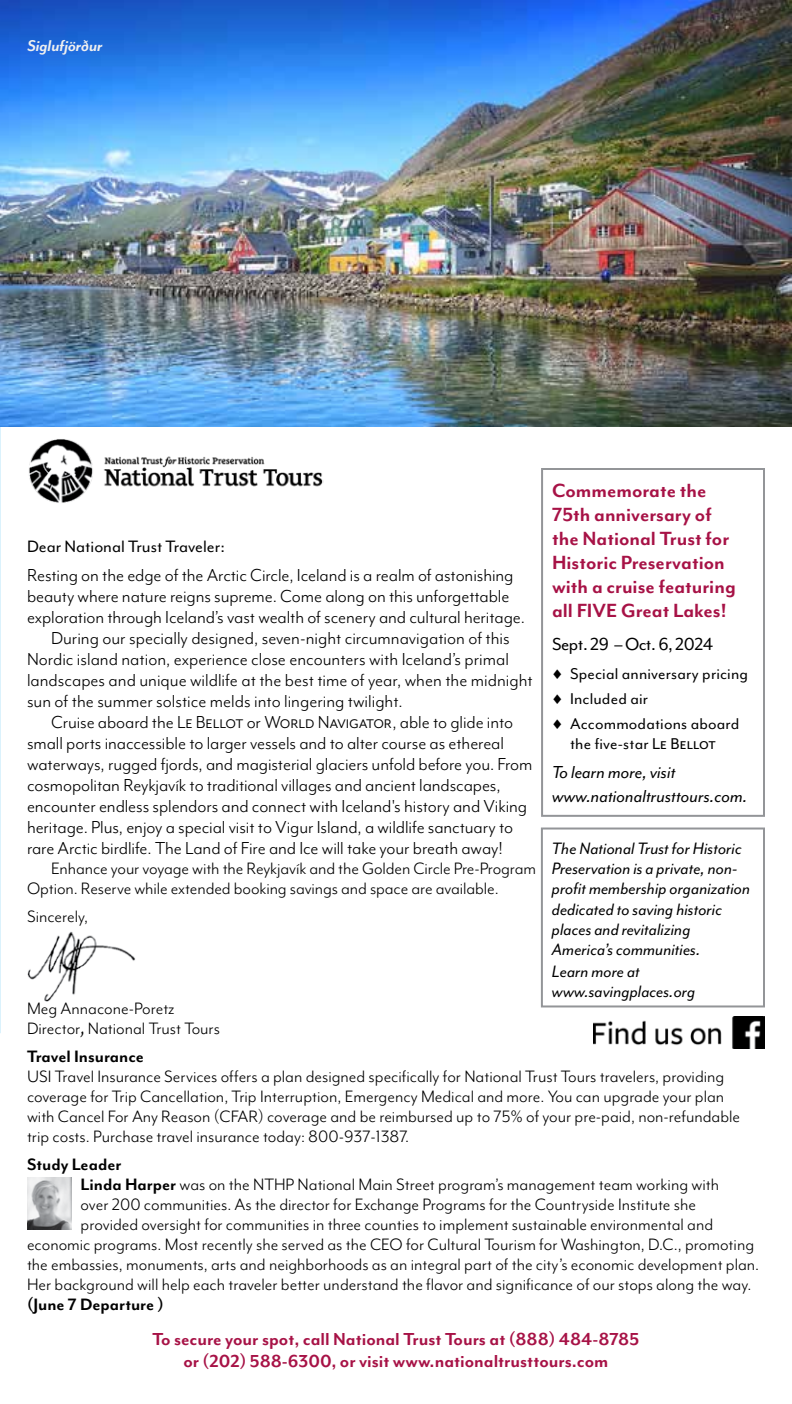
<style>
.page{position:relative;width:792px;height:1404px;background:#fff}
.page>*{position:absolute;margin:0;border:0;box-sizing:border-box;transform-origin:0 0}
.t1{font:700 22px/24px "Mr Eaves Mod OT";color:#a71246}
.t2{font:20px "Mr Eaves Mod OT";letter-spacing:-.005em;color:#000}
.t3{font:700 20px/22px "Mr Eaves Mod OT";color:#a71246;text-align:center}
.t4{font:italic 20px/24px "Mr Eaves Mod OT";color:#000}
.t5{font:20px "Mr Eaves Mod OT";letter-spacing:-.025em;color:#000}
.t6{font:19px/20px "Mr Eaves Mod OT";color:#000}
.t7{font:italic 19px/20px "Mr Eaves Mod OT";color:#000}
.t8{font:700 19px "Mr Eaves Mod OT";color:#000}
.t9{font:19px "Mr Eaves Mod OT";color:#000}
.t10{font:18px/24.6px "Mr Eaves Mod OT";letter-spacing:.01em;color:#000}
.t11{font:italic 700 18px "Mr Eaves Mod OT";letter-spacing:-.005em;color:#eff0f0}
.s1{font-family:"Arno Pro"}
.s2{font-weight:700}
</style>
<div class="page">
<img style="left:0;top:421px;width:1px;height:612px">
<img style="left:0;top:0;width:792px;height:427px">
<img style="left:27px;top:1177px;width:45px;height:52px">
<img style="left:27px;top:931px;width:108px;height:70px">
<img style="left:29px;top:439px;width:295px;height:64px">
<div style="left:541px;top:828px;width:224px;height:179px;border:2px solid #939598"></div>
<img style="left:594px;top:1016px;width:171px;height:32px">
<div style="left:541px;top:468px;width:224px;height:349px;border:2px solid #939598"></div>
<p class="t11" style="left:27px;top:40px;width:77px">Siglufjörður</p>
<p class="t9" style="left:27px;top:539px;width:199px">Dear National Trust Traveler:</p>
<p class="t2" style="left:27px;top:567px;width:488px">Resting on the edge of the Arctic Circle, Iceland is a realm of astonishing</p>
<p class="t2" style="left:27px;top:588px;width:484px">beauty where nature reigns supreme. Come along on this unforgettable</p>
<p class="t2" style="left:27px;top:609px;width:499px">exploration through Iceland’s vast wealth of scenery and cultural heritage.</p>
<p class="t2" style="left:51px;top:630px;width:460px">During our specially designed, seven-night circumnavigation of this</p>
<p class="t2" style="left:27px;top:651px;width:483px">Nordic island nation, experience close encounters with Iceland’s primal</p>
<p class="t2" style="left:27px;top:672px;width:507px">landscapes and unique wildlife at the best time of year, when the midnight</p>
<p class="t2" style="left:27px;top:693px;width:377px">sun of the summer solstice melds into lingering twilight.</p>
<p class="t2" style="left:51px;top:714px;width:464px">Cruise aboard the Le Bellot or World Navigator, able to glide into</p>
<p class="t2" style="left:27px;top:735px;width:479px">small ports inaccessible to larger vessels and to alter course as ethereal</p>
<p class="t2" style="left:27px;top:756px;width:507px">waterways, rugged fjords, and magisterial glaciers unfold before you. From</p>
<p class="t2" style="left:27px;top:777px;width:475px">cosmopolitan Reykjavík to traditional villages and ancient landscapes,</p>
<p class="t2" style="left:27px;top:798px;width:502px">encounter endless splendors and connect with Iceland's history and Viking</p>
<p class="t2" style="left:27px;top:819px;width:488px">heritage. Plus, enjoy a special visit to Vigur Island, a wildlife sanctuary to</p>
<p class="t2" style="left:27px;top:840px;width:477px">rare Arctic birdlife. The Land of Fire and Ice will take your breath away!</p>
<p class="t6" style="left:27px;top:860px;width:511px;text-indent:24px">Enhance your voyage with the Reykjavík and the Golden Circle Pre-Program<br>Option. Reserve while extended booking savings and space are available.</p>
<p class="t6" style="left:27px;top:908px;width:63px">Sincerely,</p>
<p class="t1" style="left:552px;top:480px;width:185px">Commemorate the<br>75th anniversary of the National Trust for<br>Historic Preservation with a cruise featuring all FIVE Great Lakes!</p>
<p class="t5" style="left:552px;top:636px;width:163px">Sept. 29 – Oct. 6, 2024</p>
<p class="t10" style="left:552px;top:663px;width:198px">♦ Special anniversary pricing ♦ Included air<br>♦ Accommodations aboard</p>
<p class="t10" style="left:570px;top:732px;width:147px">the five-star Le Bellot</p>
<p class="t4" style="left:552px;top:761px;width:197px">To learn more, visit www.nationaltrusttours.com.</p>
<p class="t7" style="left:552px;top:840px;width:200px">The National Trust for Historic<br>Preservation is a private, non&shy;profit membership organization dedicated to saving historic places and revitalizing<br>America’s communities.</p>
<p class="t7" style="left:552px;top:962px;width:145px">Learn more at www.savingplaces.org</p>
<p class="t6" style="left:27px;top:1000px;width:195px">Meg Annacone-Poretz<br>Director<span class="s1">,</span> National Trust Tours</p>
<p class="t8" style="left:27px;top:1049px;width:118px">Travel Insurance</p>
<p class="t6" style="left:27px;top:1068px;width:715px">USI Travel Insurance Services offers a plan designed specifically for National Trust Tours travelers, providing coverage for Trip Cancellation, Trip Interruption, Emergency Medical and more. You can upgrade your plan with Cancel For Any Reason (CFAR) coverage and be reimbursed up to 75% of your pre-paid, non-refundable trip costs. Purchase travel insurance today: 800-937-1387.</p>
<p class="t8" style="left:27px;top:1157px;width:96px">Study Leader</p>
<p class="t6" style="left:81px;top:1176px;width:640px"><span class="s2">Linda Harper</span> was on the NTHP National Main Street program’s management team working with</p>
<p class="t6" style="left:81px;top:1196px;width:617px">over 200 communities. As the director for Exchange Programs for the Countryside Institute she</p>
<p class="t6" style="left:81px;top:1216px;width:634px">provided oversight for communities in three counties to implement sustainable environmental and</p>
<p class="t6" style="left:27px;top:1236px;width:729px">economic programs. Most recently she served as the CEO for Cultural Tourism for Washington, D.C., promoting</p>
<p class="t6" style="left:27px;top:1256px;width:734px">the embassies, monuments, arts and neighborhoods as an integral part of the city’s economic development plan.</p>
<p class="t6" style="left:27px;top:1276px;width:726px">Her background will help each traveler better understand the flavor and significance of our stops along the way.</p>
<p class="t8" style="left:27px;top:1297px;width:138px">(June 7 Departure )</p>
<p class="t3" style="left:153px;top:1329px;width:488px">To secure your spot, call National Trust Tours at (888) 484-8785 or (202) 588-6300, or visit www.nationaltrusttours.com</p>
</div>
